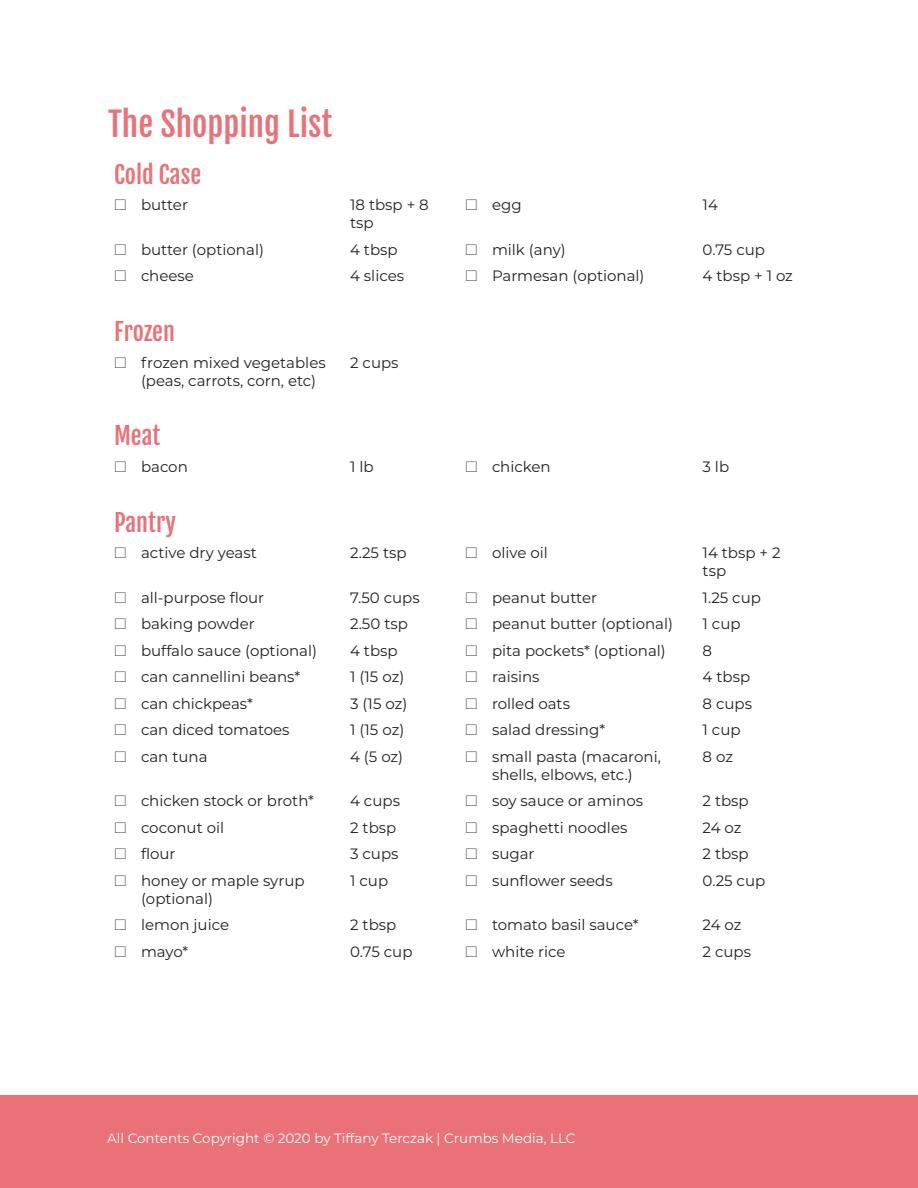
<style>
.page{position:relative;width:918px;height:1188px;background:#fff}
.page>*{position:absolute;margin:0;border:0;box-sizing:border-box;transform-origin:0 0}
.CEC_Heading_2{font:33px "Fjalla One";color:#ea7177}
.Chart_Heading_2{font:24px "Fjalla One";color:#ea7177}
.Chart_fill{font:15px/18px "Montserrat";color:#231f20}
.t1{font:13.5px "Montserrat";color:#fff}
</style>
<div class="page">
<div style="left:0;top:1095px;width:918px;height:93px;background:#ea7177"></div>
<p class="CEC_Heading_2" style="left:108px;top:104px;width:226px">The Shopping List</p>
<p class="Chart_Heading_2" style="left:114px;top:160px;width:89px">Cold Case</p>
<p class="Chart_fill" style="left:141px;top:196px;width:49px">butter</p>
<p class="Chart_fill" style="left:350px;top:196px;width:80px">18 tbsp + 8 tsp</p>
<p class="Chart_fill" style="left:492px;top:196px;width:31px">egg</p>
<p class="Chart_fill" style="left:703px;top:196px;width:17px">14</p>
<p class="Chart_fill" style="left:141px;top:240px;width:124px">butter (optional)</p>
<p class="Chart_fill" style="left:350px;top:240px;width:49px">4 tbsp</p>
<p class="Chart_fill" style="left:492px;top:240px;width:75px">milk (any)</p>
<p class="Chart_fill" style="left:703px;top:240px;width:64px">0.75 cup</p>
<p class="Chart_fill" style="left:141px;top:267px;width:55px">cheese</p>
<p class="Chart_fill" style="left:350px;top:267px;width:55px">4 slices</p>
<p class="Chart_fill" style="left:492px;top:267px;width:154px">Parmesan (optional)</p>
<p class="Chart_fill" style="left:703px;top:267px;width:92px">4 tbsp + 1 oz</p>
<p class="Chart_Heading_2" style="left:114px;top:317px;width:63px">Frozen</p>
<p class="Chart_fill" style="left:141px;top:353px;width:186px">frozen mixed vegetables (peas, carrots, corn, etc)</p>
<p class="Chart_fill" style="left:350px;top:353px;width:50px">2 cups</p>
<p class="Chart_Heading_2" style="left:114px;top:421px;width:48px">Meat</p>
<p class="Chart_fill" style="left:141px;top:457px;width:48px">bacon</p>
<p class="Chart_fill" style="left:350px;top:457px;width:25px">1 lb</p>
<p class="Chart_fill" style="left:492px;top:457px;width:60px">chicken</p>
<p class="Chart_fill" style="left:703px;top:457px;width:28px">3 lb</p>
<p class="Chart_Heading_2" style="left:114px;top:507px;width:63px">Pantry</p>
<p class="Chart_fill" style="left:141px;top:543px;width:117px">active dry yeast</p>
<p class="Chart_fill" style="left:350px;top:543px;width:58px">2.25 tsp</p>
<p class="Chart_fill" style="left:492px;top:543px;width:57px">olive oil</p>
<p class="Chart_fill" style="left:703px;top:543px;width:80px">14 tbsp + 2 tsp</p>
<p class="Chart_fill" style="left:141px;top:588px;width:125px">all-purpose flour</p>
<p class="Chart_fill" style="left:350px;top:588px;width:71px">7.50 cups</p>
<p class="Chart_fill" style="left:492px;top:588px;width:107px">peanut butter</p>
<p class="Chart_fill" style="left:703px;top:588px;width:60px">1.25 cup</p>
<p class="Chart_fill" style="left:141px;top:614px;width:115px">baking powder</p>
<p class="Chart_fill" style="left:350px;top:614px;width:59px">2.50 tsp</p>
<p class="Chart_fill" style="left:492px;top:614px;width:183px">peanut butter (optional)</p>
<p class="Chart_fill" style="left:703px;top:614px;width:40px">1 cup</p>
<p class="Chart_fill" style="left:141px;top:641px;width:178px">buffalo sauce (optional)</p>
<p class="Chart_fill" style="left:350px;top:641px;width:49px">4 tbsp</p>
<p class="Chart_fill" style="left:492px;top:641px;width:175px">pita pockets* (optional)</p>
<p class="Chart_fill" style="left:703px;top:641px;width:11px">8</p>
<p class="Chart_fill" style="left:141px;top:667px;width:161px">can cannellini beans*</p>
<p class="Chart_fill" style="left:350px;top:667px;width:56px">1 (15 oz)</p>
<p class="Chart_fill" style="left:492px;top:667px;width:49px">raisins</p>
<p class="Chart_fill" style="left:703px;top:667px;width:49px">4 tbsp</p>
<p class="Chart_fill" style="left:141px;top:694px;width:114px">can chickpeas*</p>
<p class="Chart_fill" style="left:350px;top:694px;width:59px">3 (15 oz)</p>
<p class="Chart_fill" style="left:492px;top:694px;width:80px">rolled oats</p>
<p class="Chart_fill" style="left:703px;top:694px;width:51px">8 cups</p>
<p class="Chart_fill" style="left:141px;top:720px;width:150px">can diced tomatoes</p>
<p class="Chart_fill" style="left:350px;top:720px;width:56px">1 (15 oz)</p>
<p class="Chart_fill" style="left:492px;top:720px;width:115px">salad dressing*</p>
<p class="Chart_fill" style="left:703px;top:720px;width:40px">1 cup</p>
<p class="Chart_fill" style="left:141px;top:747px;width:68px">can tuna</p>
<p class="Chart_fill" style="left:350px;top:747px;width:55px">4 (5 oz)</p>
<p class="Chart_fill" style="left:492px;top:747px;width:170px">small pasta (macaroni, shells, elbows, etc.)</p>
<p class="Chart_fill" style="left:703px;top:747px;width:32px">8 oz</p>
<p class="Chart_fill" style="left:141px;top:791px;width:174px">chicken stock or broth*</p>
<p class="Chart_fill" style="left:350px;top:791px;width:51px">4 cups</p>
<p class="Chart_fill" style="left:492px;top:791px;width:153px">soy sauce or aminos</p>
<p class="Chart_fill" style="left:703px;top:791px;width:48px">2 tbsp</p>
<p class="Chart_fill" style="left:141px;top:818px;width:85px">coconut oil</p>
<p class="Chart_fill" style="left:350px;top:818px;width:48px">2 tbsp</p>
<p class="Chart_fill" style="left:492px;top:818px;width:137px">spaghetti noodles</p>
<p class="Chart_fill" style="left:703px;top:818px;width:40px">24 oz</p>
<p class="Chart_fill" style="left:141px;top:845px;width:36px">flour</p>
<p class="Chart_fill" style="left:350px;top:845px;width:50px">3 cups</p>
<p class="Chart_fill" style="left:492px;top:845px;width:44px">sugar</p>
<p class="Chart_fill" style="left:703px;top:845px;width:48px">2 tbsp</p>
<p class="Chart_fill" style="left:141px;top:871px;width:165px">honey or maple syrup (optional)</p>
<p class="Chart_fill" style="left:350px;top:871px;width:40px">1 cup</p>
<p class="Chart_fill" style="left:492px;top:871px;width:122px">sunflower seeds</p>
<p class="Chart_fill" style="left:703px;top:871px;width:64px">0.25 cup</p>
<p class="Chart_fill" style="left:141px;top:916px;width:90px">lemon juice</p>
<p class="Chart_fill" style="left:350px;top:916px;width:48px">2 tbsp</p>
<p class="Chart_fill" style="left:492px;top:916px;width:148px">tomato basil sauce*</p>
<p class="Chart_fill" style="left:703px;top:916px;width:40px">24 oz</p>
<p class="Chart_fill" style="left:141px;top:942px;width:49px">mayo*</p>
<p class="Chart_fill" style="left:350px;top:942px;width:64px">0.75 cup</p>
<p class="Chart_fill" style="left:492px;top:942px;width:75px">white rice</p>
<p class="Chart_fill" style="left:703px;top:942px;width:50px">2 cups</p>
<p class="t1" style="left:107px;top:1129px;width:470px">All Contents Copyright © 2020 by Tiffany Terczak | Crumbs Media, LLC</p>
</div>
